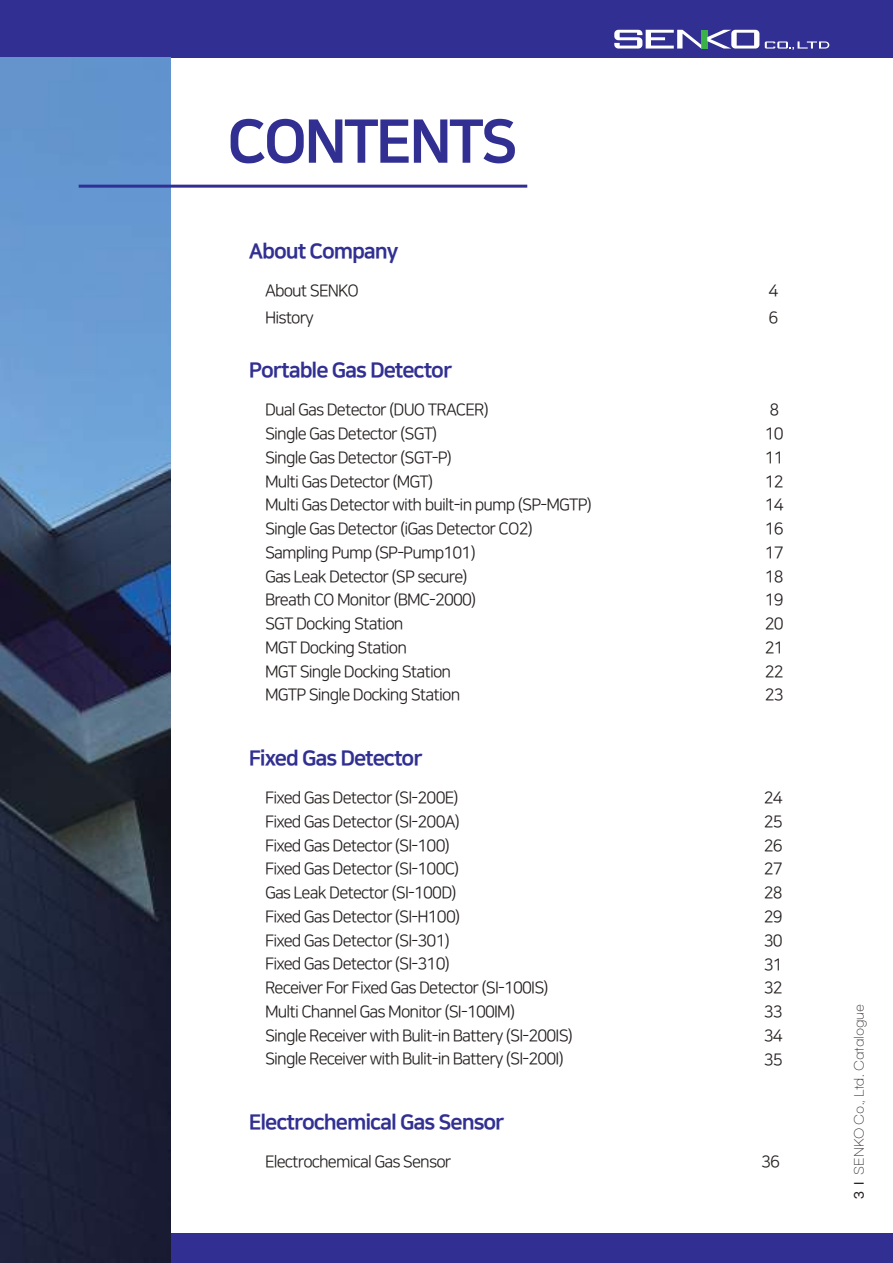
<style>
.page{position:relative;width:893px;height:1263px;background:#fff}
.page>*{position:absolute;margin:0;border:0;box-sizing:border-box;transform-origin:0 0}
.t1{font:60px "Nanum Square EB";letter-spacing:-.05em;color:#313092}
.t2{font:21px "Nanum Square EB";letter-spacing:-.05em;color:#313092}
.t3{font:16.5px/23.7px "Nanum Square R";letter-spacing:-.05em;color:#241f1f}
.t4{font:300 12px "Gmarket Sans";color:#241f1f}
.s1{font-weight:500}
</style>
<div class="page">
<div style="left:0;top:0;width:893px;height:57px;background:#313092"></div>
<div style="left:0;top:1233px;width:893px;height:30px;background:#313092"></div>
<div style="left:701px;top:30px;width:6px;height:19px;background:#3ab247"></div>
<svg style="left:614px;top:30px;width:87px;height:19px"></svg>
<svg style="left:707px;top:30px;width:52px;height:19px"></svg>
<svg style="left:765px;top:41px;width:64px;height:9px"></svg>
<img style="left:0;top:57px;width:170px;height:1206px">
<hr style="left:79px;top:185px;width:448px;height:3px;background:#313092">
<h1 class="t1" style="left:227px;top:109px;width:292px">CONTENTS</h1>
<p class="t2" style="left:249px;top:240px;width:151px">About Company</p>
<p class="t3" style="left:265px;top:278px;width:95px;line-height:26.7px">About SENKO<br>History</p>
<p class="t3" style="left:768px;top:278px;width:11px;line-height:26.7px">4<br>6</p>
<p class="t2" style="left:249px;top:359px;width:205px">Portable Gas Detector</p>
<p class="t3" style="left:265px;top:399px;width:328px">Dual Gas Detector (DUO TRACER)<br>Single Gas Detector (SGT)<br>Single Gas Detector (SGT-P)<br>Multi Gas Detector (MGT)<br>Multi Gas Detector with built-in pump (SP-MGTP)<br>Single Gas Detector (iGas Detector CO2)<br>Sampling Pump (SP-Pump101)<br>Gas Leak Detector (SP secure)<br>Breath CO Monitor (BMC-2000)<br>SGT Docking Station<br>MGT Docking Station<br>MGT Single Docking Station<br>MGTP Single Docking Station</p>
<p class="t3" style="left:765px;top:399px;width:20px">8<br>10<br>11<br>12<br>14<br>16<br>17<br>18<br>19<br>20<br>21<br>22<br>23</p>
<p class="t2" style="left:249px;top:747px;width:175px">Fixed Gas Detector</p>
<p class="t3" style="left:265px;top:786px;width:309px">Fixed Gas Detector (SI-200E)<br>Fixed Gas Detector (SI-200A)<br>Fixed Gas Detector (SI-100)<br>Fixed Gas Detector (SI-100C)<br>Gas Leak Detector (SI-100D)<br>Fixed Gas Detector (SI-H100)<br>Fixed Gas Detector (SI-301)<br>Fixed Gas Detector (SI-310)<br>Receiver For Fixed Gas Detector (SI-100IS)<br>Multi Channel Gas Monitor (SI-100IM)<br>Single Receiver with Bulit-in Battery (SI-200IS)<br>Single Receiver with Bulit-in Battery (SI-200I)</p>
<p class="t3" style="left:764px;top:786px;width:20px;text-align:justify">24<br>25<br>26<br>27<br>28<br>29<br>30<br>31<br>32<br>33<br>34<br>35</p>
<p class="t2" style="left:249px;top:1111px;width:257px">Electrochemical Gas Sensor</p>
<p class="t3" style="left:265px;top:1150px;width:188px">Electrochemical Gas Sensor</p>
<p class="t3" style="left:761px;top:1150px;width:20px">36</p>
<p class="t4" style="left:853px;top:1199px;width:197px;rotate:-90deg"><span class="s1">3 I</span> SENKO Co., Ltd. Catalogue</p>
</div>
